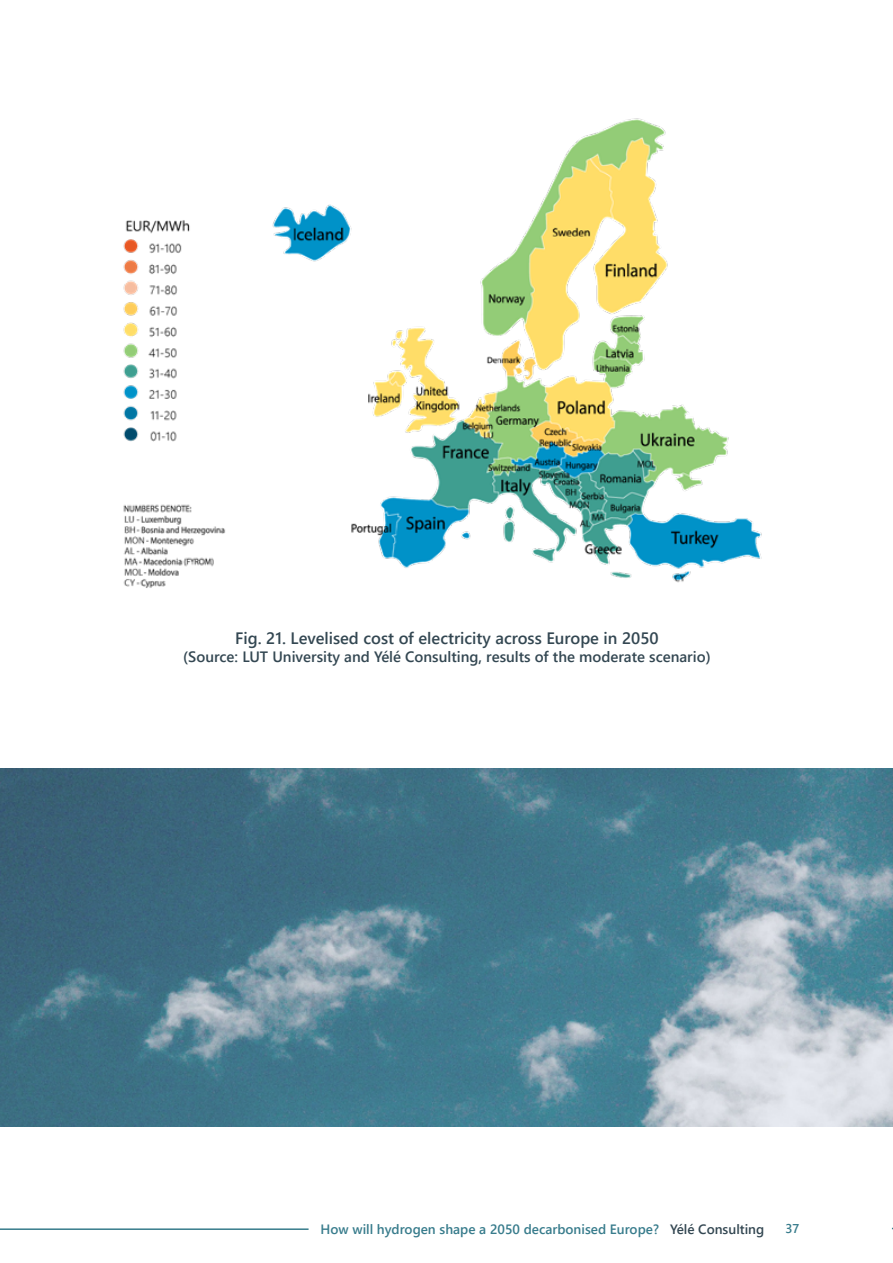
<style>
.page{position:relative;width:893px;height:1263px;background:#fff}
.page>*{position:absolute;margin:0;border:0;box-sizing:border-box;transform-origin:0 0}
.t1{font:600 16.5px "Segoe UI";color:#334752}
.t2{font:600 15px "Segoe UI";color:#334752}
.t3{font:600 13.5px "Segoe UI";color:#387c8c}
.t4{font:600 12.75px "Segoe UI";color:#387c8c}
.s1{color:#334752}
</style>
<div class="page">
<img style="left:123px;top:118px;width:639px;height:470px">
<img style="left:0;top:768px;width:893px;height:359px">
<hr style="left:0;top:1228px;width:309px;height:2px;background:#387c8c">
<p class="t1" style="left:235px;top:622px;width:425px">Fig. 21. Levelised cost of electricity across Europe in 2050</p>
<p class="t2" style="left:183px;top:642px;width:529px">(Source: LUT University and Yélé Consulting, results of the moderate scenario)</p>
<p class="t3" style="left:321px;top:1216px;width:445px">How will hydrogen shape a 2050 decarbonised Europe? <span class="s1">Yélé Consulting</span></p>
<p class="t4" style="left:785px;top:1216px;width:15px">37</p>
</div>
